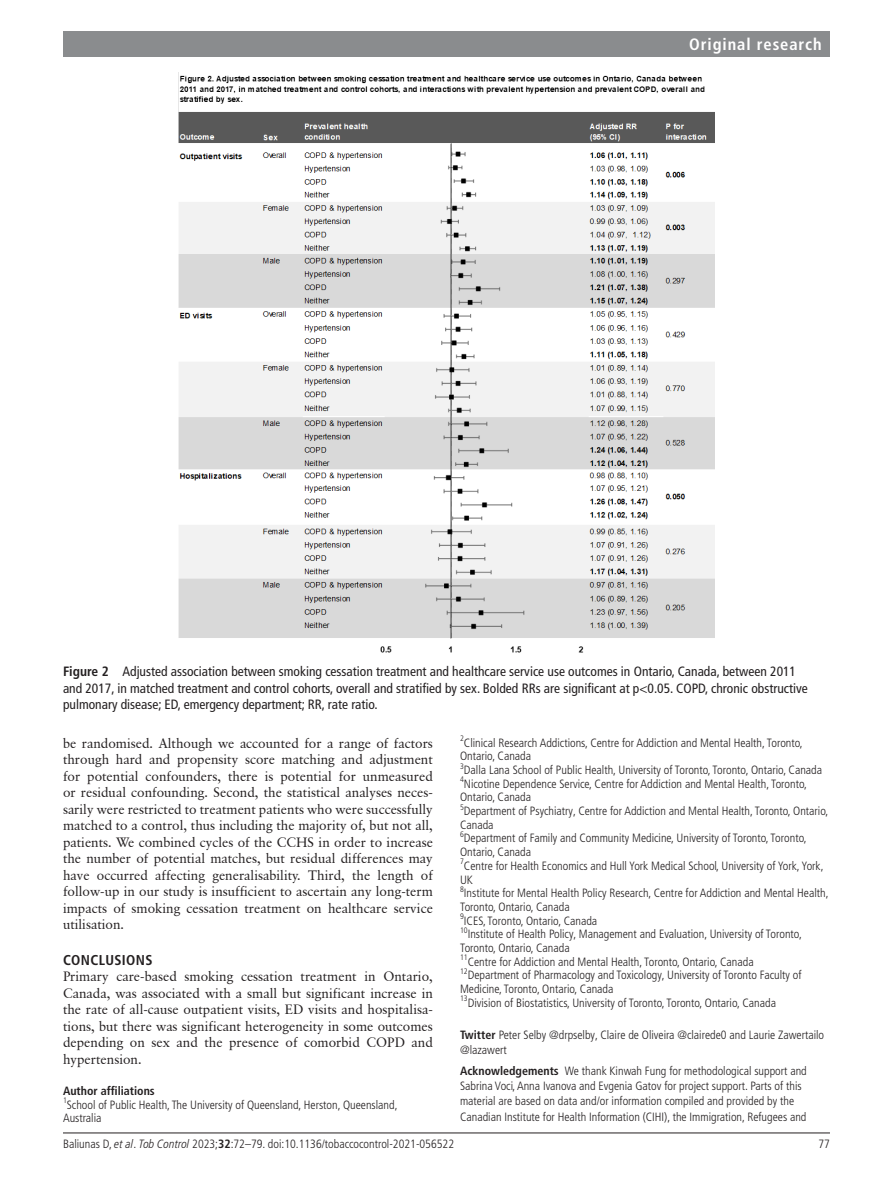
<style>
.page{position:relative;width:893px;height:1191px;background:#fff}
.page>*{position:absolute;margin:0;border:0;box-sizing:border-box;transform-origin:0 0}
.t1{font:700 condensed 16.5px "Frutiger LT Pro";letter-spacing:.055em;color:#fff}
.t2{font:700 condensed 14.25px "Frutiger LT Pro";letter-spacing:.025em;color:#231f20}
.t3{font:13.5px/16.5px "Classical Garamond BT";color:#231f20;text-align:justify}
.t4{font:condensed 13.5px/16.5px "Frutiger LT Pro";color:#231f20}
.t5{font:300 condensed 12px/13.6px "Frutiger LT Pro";color:#231f20}
.t6{font:300 condensed 7.95px "Frutiger LT Pro";color:#231f20}
.s1{font-weight:700}
.s2{font-style:italic}
</style>
<div class="page">
<hr style="left:63px;top:1132px;width:767px;height:1px;background:#231f20">
<div style="left:63px;top:31px;width:767px;height:25px;background:#8a8c8e"></div>
<img style="left:178px;top:72px;width:537px;height:580px">
<h1 class="t1" style="left:689px;top:34px;width:134px">Original research</h1>
<p class="t4" style="left:63px;top:663px;width:746px"><span class="s1">Figure 2</span> Adjusted association between smoking cessation treatment and healthcare service use outcomes in Ontario, Canada, between 2011 and 2017, in matched treatment and control cohorts, overall and stratified by sex. Bolded RRs are significant at p&lt;0.05. COPD, chronic obstructive pulmonary disease; ED, emergency department; RR, rate ratio.</p>
<p class="t3" style="left:63px;top:734px;width:371px">be randomised. Although we accounted for a range of factors through hard and propensity score matching and adjustment for potential confounders, there is potential for unmeasured or residual confounding. Second, the statistical analyses neces&shy;sarily were restricted to treatment patients who were successfully matched to a control, thus including the majority of, but not all, patients. We combined cycles of the CCHS in order to increase the number of potential matches, but residual differences may have occurred affecting generalisability. Third, the length of follow-up in our study is insufficient to ascertain any long-term impacts of smoking cessation treatment on healthcare service utilisation.</p>
<p class="t2" style="left:63px;top:951px;width:91px">CONCLUSIONS</p>
<p class="t3" style="left:63px;top:968px;width:371px">Primary care-based smoking cessation treatment in Ontario, Canada, was associated with a small but significant increase in the rate of all-cause outpatient visits, ED visits and hospitalisa&shy;tions, but there was significant heterogeneity in some outcomes depending on sex and the presence of comorbid COPD and hypertension.</p>
<p class="t5" style="left:63px;top:1084px;width:336px"><span class="s1">Author affiliations<br></span><sup>1</sup>School of Public Health, The University of Queensland, Herston, Queensland,<br>Australia</p>
<p class="t6" style="left:460px;top:734px;width:5px">2</p>
<p class="t5" style="left:460px;top:735px;width:344px;text-indent:4px">Clinical Research Addictions, Centre for Addiction and Mental Health, Toronto,<br>Ontario, Canada</p>
<p class="t6" style="left:460px;top:761px;width:5px">3</p>
<p class="t5" style="left:460px;top:763px;width:364px;text-indent:4px">Dalla Lana School of Public Health, University of Toronto, Toronto, Ontario, Canada<br><sup>4</sup>Nicotine Dependence Service, Centre for Addiction and Mental Health, Toronto,<br>Ontario, Canada</p>
<p class="t6" style="left:460px;top:802px;width:5px">5</p>
<p class="t5" style="left:460px;top:804px;width:370px;text-indent:4px">Department of Psychiatry, Centre for Addiction and Mental Health, Toronto, Ontario, Canada<br><sup>6</sup>Department of Family and Community Medicine, University of Toronto, Toronto, Ontario, Canada</p>
<p class="t6" style="left:460px;top:857px;width:5px">7</p>
<p class="t5" style="left:460px;top:859px;width:370px;text-indent:4px">Centre for Health Economics and Hull York Medical School, University of York, York, UK<br><sup>8</sup>Institute for Mental Health Policy Research, Centre for Addiction and Mental Health, Toronto, Ontario, Canada<br><sup>9</sup>ICES, Toronto, Ontario, Canada</p>
<p class="t6" style="left:460px;top:925px;width:9px">10</p>
<p class="t5" style="left:460px;top:927px;width:343px;text-indent:8px">Institute of Health Policy, Management and Evaluation, University of Toronto,<br>Toronto, Ontario, Canada</p>
<p class="t6" style="left:460px;top:953px;width:9px">11</p>
<p class="t5" style="left:460px;top:955px;width:343px;text-indent:8px">Centre for Addiction and Mental Health, Toronto, Ontario, Canada <sup>12</sup>Department of Pharmacology and Toxicology, University of Toronto Faculty of Medicine, Toronto, Ontario, Canada<br><sup>13</sup>Division of Biostatistics, University of Toronto, Toronto, Ontario, Canada</p>
<p class="t5" style="left:460px;top:1027px;width:366px;line-height:15.1px"><span class="s1">Twitter</span> Peter Selby @drpselby, Claire de Oliveira @clairede0 and Laurie Zawertailo @lazawert</p>
<p class="t5" style="left:460px;top:1063px;width:348px;line-height:15.1px"><span class="s1">Acknowledgements</span> We thank Kinwah Fung for methodological support and Sabrina Voci, Anna Ivanova and Evgenia Gatov for project support. Parts of this material are based on data and/or information compiled and provided by the Canadian Institute for Health Information (CIHI), the Immigration, Refugees and</p>
<p class="t5" style="left:63px;top:1136px;width:393px">Baliunas D, <span class="s2">et al</span>. <span class="s2">Tob Control</span> 2023;<span class="s1">32</span>:72–79. doi:10.1136/tobaccocontrol-2021-056522</p>
<p class="t5" style="left:818px;top:1136px;width:13px">77</p>
</div>
